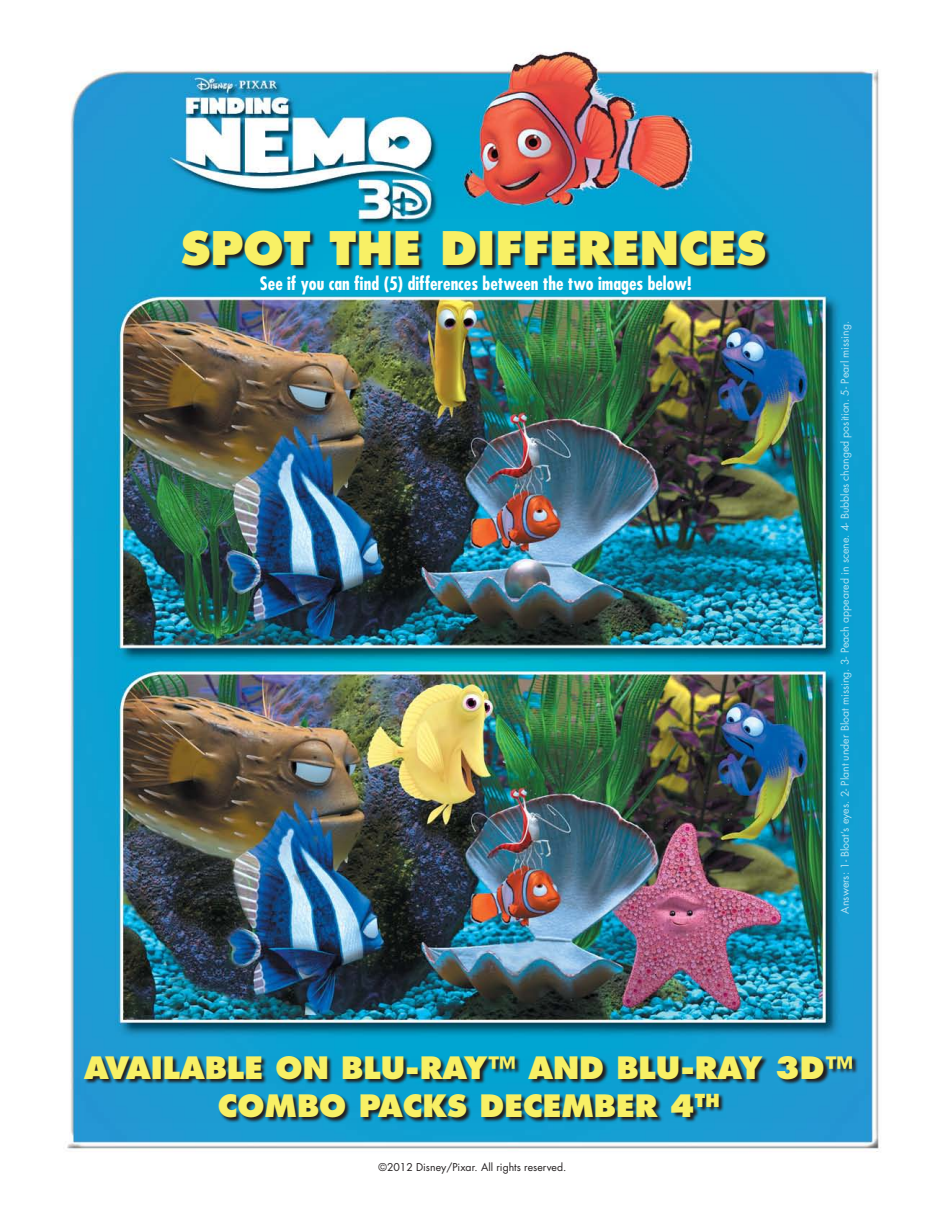
<style>
.page{position:relative;width:945px;height:1215px;background:#fff}
.page>*{position:absolute;margin:0;border:0;box-sizing:border-box;transform-origin:0 0}
.t1{font:800 45px "Futura";color:#f8f065}
.t2{font:800 30px/37.5px "Futura";color:#f8f065;text-align:center}
.t3{font:700 condensed 18px "Futura";color:#fff}
.t4{font:10.5px "Futura";color:#fff}
.t5{font:10.5px "Futura";color:#231f20}
</style>
<div class="page">
<img style="left:67px;top:49px;width:812px;height:1103px">
<svg style="left:182px;top:231px;width:589px;height:41px"></svg>
<svg style="left:84px;top:1056px;width:773px;height:67px"></svg>
<p class="t1" style="left:181px;top:221px;width:587px">SPOT THE DIFFERENCES</p>
<p class="t3" style="left:260px;top:271px;width:433px">See if you can find (5) differences between the two images below!</p>
<p class="t4" style="left:838px;top:914px;width:594px;rotate:-90deg">Answers: 1- Bloat’s eyes. 2- Plant under Bloat missing. 3- Peach appeared in scene. 4- Bubbles changed position. 5- Pearl missing.</p>
<p class="t2" style="left:84px;top:1050px;width:771px">AVAILABLE ON BLU-RAY™ AND BLU-RAY 3D™<br>COMBO PACKS DECEMBER 4<sup>TH</sup></p>
<p class="t5" style="left:379px;top:1160px;width:189px">©2012 Disney/Pixar. All rights reserved.</p>
</div>
